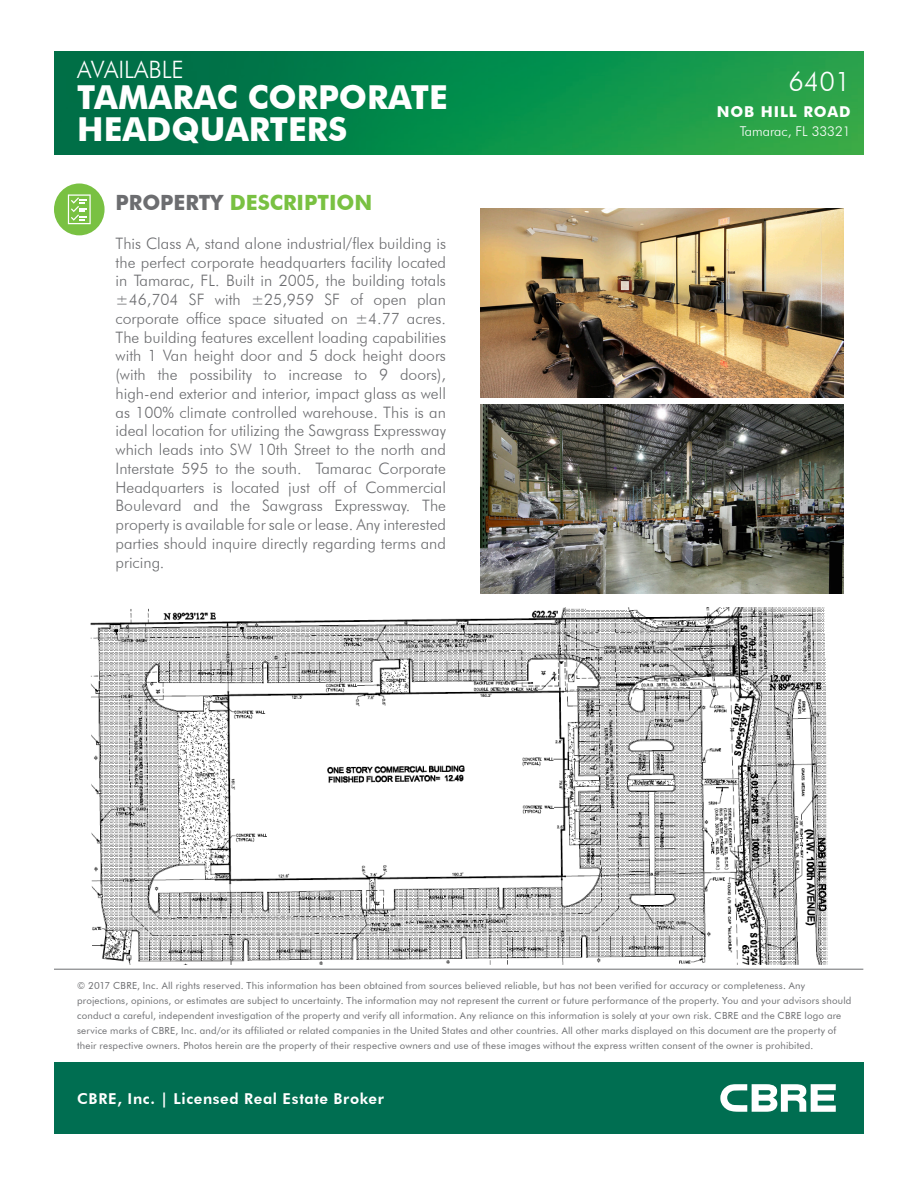
<style>
.page{position:relative;width:918px;height:1188px;background:#fff}
.page>*{position:absolute;margin:0;border:0;box-sizing:border-box;transform-origin:0 0}
.t1{font:700 33px/31.5px "Futura BT";color:#fff}
.t2{font:300 27px "Futura BT";color:#fff}
.t3{font:300 24px "Futura BT";color:#fff}
.Heading{font:700 21px "Futura BT";color:#79c142}
.Text{font:300 15.75px/18.8px "Futura BT";color:#6c6d70;text-align:justify}
.t4{font:800 15px "Futura BT";letter-spacing:.04em;color:#fff}
.t5{font:700 15px "Futura BT";letter-spacing:.06em;color:#fff}
.t6{font:300 13.5px "Futura BT";color:#fff}
.t7{font:9.75px/15px "Futura BT";letter-spacing:.02em;color:#6c6d70}
.s1{color:#6c6d70}
</style>
<div class="page">
<img style="left:54px;top:51px;width:810px;height:103px">
<div style="left:54px;top:183px;width:51px;height:52px;background:#79c142;border-radius:50%"></div>
<svg style="left:68px;top:194px;width:23px;height:30px"></svg>
<hr style="left:54px;top:969px;width:809px;height:1px;background:#6c6d70">
<div style="left:54px;top:1062px;width:810px;height:72px;background:#006e51"></div>
<svg style="left:720px;top:1084px;width:116px;height:28px"></svg>
<img style="left:481px;top:208px;width:362px;height:189px">
<img style="left:91px;top:607px;width:736px;height:358px">
<div style="left:440px;top:698px;width:67px;height:13px;background:#fff"></div>
<div style="left:406px;top:717px;width:116px;height:21px;background:#fff"></div>
<img style="left:481px;top:405px;width:362px;height:189px">
<p class="t3" style="left:77px;top:55px;width:108px">AVAILABLE</p>
<p class="t1" style="left:77px;top:82px;width:372px">TAMARAC CORPORATE<br>HEADQUARTERS</p>
<p class="Heading" style="left:116px;top:190px;width:258px"><span class="s1">PROPERTY</span> DESCRIPTION</p>
<p class="Text" style="left:116px;top:234px;width:332px">This Class A, stand alone industrial/flex building is the perfect corporate headquarters facility located in Tamarac, FL. Built in 2005, the building totals ±46,704 SF with ±25,959 SF of open plan corporate office space situated on ±4.77 acres.<br>The building features excellent loading capabilities with 1 Van height door and 5 dock height doors (with the possibility to increase to 9 doors), high-end exterior and interior, impact glass as well as 100% climate controlled warehouse. This is an ideal location for utilizing the Sawgrass Expressway which leads into SW 10th Street to the north and Interstate 595 to the south. Tamarac Corporate Headquarters is located just off of Commercial Boulevard and the Sawgrass Expressway. The property is available for sale or lease. Any interested parties should inquire directly regarding terms and pricing.</p>
<p class="t2" style="left:788px;top:65px;width:64px">6401</p>
<p class="t5" style="left:717px;top:103px;width:135px">NOB HILL ROAD</p>
<p class="t6" style="left:740px;top:123px;width:112px">Tamarac, FL 33321</p>
<p class="t7" style="left:77px;top:978px;width:776px">© 2017 CBRE, Inc. All rights reserved. This information has been obtained from sources believed reliable, but has not been verified for accuracy or completeness. Any projections, opinions, or estimates are subject to uncertainty. The information may not represent the current or future performance of the property. You and your advisors should conduct a careful, independent investigation of the property and verify all information. Any reliance on this information is solely at your own risk. CBRE and the CBRE logo are service marks of CBRE, Inc. and/or its affiliated or related companies in the United States and other countries. All other marks displayed on this document are the property of their respective owners. Photos herein are the property of their respective owners and use of these images without the express written consent of the owner is prohibited.</p>
<p class="t4" style="left:77px;top:1089px;width:308px">CBRE, Inc. | Licensed Real Estate Broker</p>
</div>
